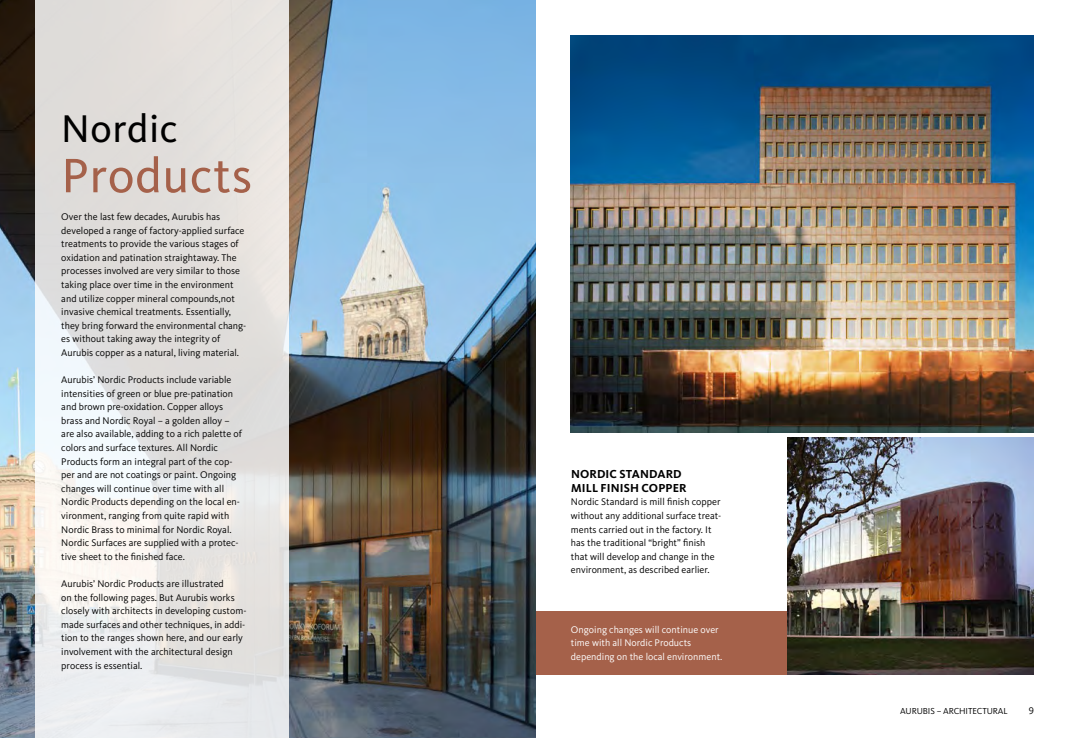
<style>
.page{position:relative;width:1072px;height:738px;background:#fff}
.page>*{position:absolute;margin:0;border:0;box-sizing:border-box;transform-origin:0 0}
.t1{font:50px "Kievit Pro";letter-spacing:.015em;color:#a5614a}
.t2{font:40px "Kievit Pro";letter-spacing:.015em;color:#000}
.t3{font:700 12px/13.6px "Kievit Pro";letter-spacing:.01em;color:#000}
.t4{font:10px/13.6px "Kievit Pro";color:#000}
.t5{font:10px/13.6px "Kievit Pro";color:#fff}
.t6{font:9px "Kievit Pro";letter-spacing:-.01em;color:#000}
</style>
<div class="page">
<div style="left:507px;top:611px;width:367px;height:63px;background:#a5614a"></div>
<img style="left:0;top:0;width:536px;height:737px">
<svg style="left:35px;top:0;width:253px;height:737px;fill:#e4e1de"></svg>
<img style="left:571px;top:35px;width:463px;height:397px">
<img style="left:788px;top:437px;width:246px;height:237px">
<h2 class="t2" style="left:61px;top:105px;width:118px">Nordic</h2>
<h1 class="t1" style="left:61px;top:145px;width:192px">Products</h1>
<p class="t4" style="left:61px;top:209px;width:186px">Over the last few decades, Aurubis has developed a range of factory-applied surface treatments to provide the various stages of oxidation and patination straightaway. The processes involved are very similar to those taking place over time in the environment and utilize copper mineral compounds,not invasive chemical treatments. Essentially, they bring forward the environmental chang&shy;es without taking away the integrity of Aurubis copper as a natural, living material.</p>
<p class="t4" style="left:61px;top:372px;width:182px">Aurubis’ Nordic Products include variable intensities of green or blue pre-patination and brown pre-oxidation. Copper alloys brass and Nordic Royal – a golden alloy – are also available, adding to a rich palette of colors and surface textures. All Nordic Products form an integral part of the cop&shy;per and are not coatings or paint. Ongoing changes will continue over time with all Nordic Products depending on the local en&shy;vironment, ranging from quite rapid with Nordic Brass to minimal for Nordic Royal.<br>Nordic Surfaces are supplied with a protec&shy;tive sheet to the finished face.</p>
<p class="t4" style="left:61px;top:576px;width:187px">Aurubis’ Nordic Products are illustrated<br>on the following pages. But Aurubis works closely with architects in developing custom&shy;made surfaces and other techniques, in addi&shy;tion to the ranges shown here, and our early involvement with the architectural design process is essential.</p>
<p class="t3" style="left:571px;top:467px;width:101px;text-indent:35px">IC STANDARD<br>MILL FINISH COPPER</p>
<p class="t4" style="left:571px;top:495px;width:152px">Nordic Standard is mill finish copper without any additional surface treat&shy;ments carried out in the factory. It has the traditional “bright” finish that will develop and change in the environment, as described earlier.</p>
<p class="t3" style="left:571px;top:467px;width:10px">NORD</p>
<p class="t5" style="left:571px;top:622px;width:153px">Ongoing changes will continue over time with all Nordic Products depending on the local environment.</p>
<p class="t6" style="left:900px;top:704px;width:109px">AURUBIS – ARCHITECTURAL</p>
<p class="t4" style="left:1028px;top:702px;width:7px">9</p>
</div>
